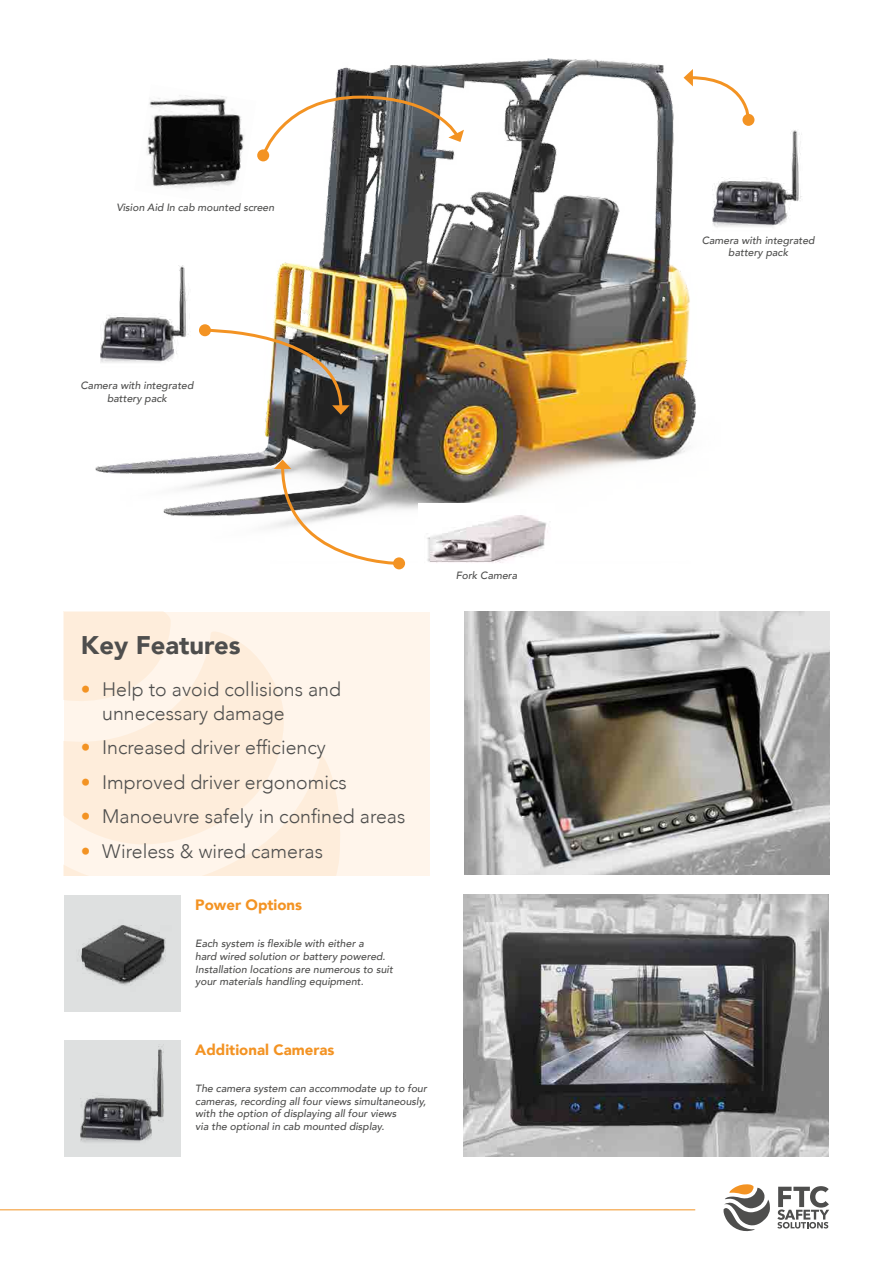
<style>
.page{position:relative;width:893px;height:1263px;background:#fff}
.page>*{position:absolute;margin:0;border:0;box-sizing:border-box;transform-origin:0 0}
.t1{font:900 25.5px "Avenir";color:#4e4e4d}
.t2{font:300 19.5px/24px "Avenir";color:#4e4e4d}
.t3{font:900 15px "Avenir";color:#f39323}
.t4{font:italic 500 10.5px/12.6px "Avenir";color:#4e4e4d;text-align:center}
.s1{color:#f39323}
</style>
<div class="page">
<svg style="left:723px;top:1184px;width:47px;height:47px"></svg>
<svg style="left:777px;top:1186px;width:52px;height:42px"></svg>
<hr style="left:0;top:1209px;width:695px;height:1px;background:#f39323">
<img style="left:95px;top:58px;width:659px;height:503px">
<div style="left:64px;top:612px;width:366px;height:264px;background:#fff5eb"></div>
<div style="left:64px;top:612px;width:107px;height:16px;background:#feeddb"></div>
<svg style="left:64px;top:628px;width:276px;height:248px;fill:#feeddb"></svg>
<img style="left:418px;top:504px;width:136px;height:59px">
<img style="left:95px;top:254px;width:110px;height:124px">
<img style="left:690px;top:117px;width:112px;height:124px">
<img style="left:134px;top:84px;width:122px;height:123px">
<div style="left:393px;top:557px;width:12px;height:12px;background:#f39323;border-radius:50%"></div>
<svg style="left:274px;top:459px;width:128px;height:107px"></svg>
<div style="left:199px;top:324px;width:12px;height:12px;background:#f39323;border-radius:50%"></div>
<img style="left:202px;top:327px;width:148px;height:88px">
<div style="left:257px;top:149px;width:12px;height:12px;background:#f39323;border-radius:50%"></div>
<svg style="left:260px;top:94px;width:204px;height:64px"></svg>
<div style="left:742px;top:114px;width:12px;height:12px;background:#f39323;border-radius:50%"></div>
<svg style="left:683px;top:69px;width:68px;height:54px"></svg>
<img style="left:464px;top:612px;width:365px;height:262px">
<img style="left:463px;top:894px;width:365px;height:262px">
<img style="left:64px;top:1040px;width:116px;height:116px">
<div style="left:64px;top:895px;width:116px;height:117px;background:#dee0e0"></div>
<img style="left:81px;top:925px;width:85px;height:60px">
<p class="t4" style="left:116px;top:202px;width:159px">Vision Aid In cab mounted screen</p>
<p class="t4" style="left:81px;top:380px;width:114px">Camera with integrated battery pack</p>
<h1 class="t1" style="left:81px;top:624px;width:161px">Key Features</h1>
<h2 class="t2" style="left:102px;top:677px;width:240px;text-indent:-21px"><span class="s1">•</span> Help to avoid collisions and unnecessary damage</h2>
<h2 class="t2" style="left:81px;top:735px;width:246px"><span class="s1">•</span> Increased driver efficiency</h2>
<h2 class="t2" style="left:81px;top:770px;width:267px"><span class="s1">•</span> Improved driver ergonomics</h2>
<h2 class="t2" style="left:81px;top:805px;width:326px"><span class="s1">•</span> Manoeuvre safely in confined areas</h2>
<h2 class="t2" style="left:81px;top:839px;width:244px"><span class="s1">•</span> Wireless &amp; wired cameras</h2>
<h3 class="t3" style="left:195px;top:892px;width:108px">Power Options</h3>
<p class="t4" style="left:195px;top:938px;width:199px;text-align:left">Each system is flexible with either a<br>hard wired solution or battery powered.<br>Installation locations are numerous to suit your materials handling equipment.</p>
<h3 class="t3" style="left:195px;top:1037px;width:141px">Additional Cameras</h3>
<p class="t4" style="left:195px;top:1082px;width:233px;text-align:left">The camera system can accommodate up to four cameras, recording all four views simultaneously, with the option of displaying all four views<br>via the optional in cab mounted display.</p>
<p class="t4" style="left:456px;top:570px;width:63px">Fork Camera</p>
<p class="t4" style="left:702px;top:234px;width:114px">Camera with integrated battery pack</p>
</div>
